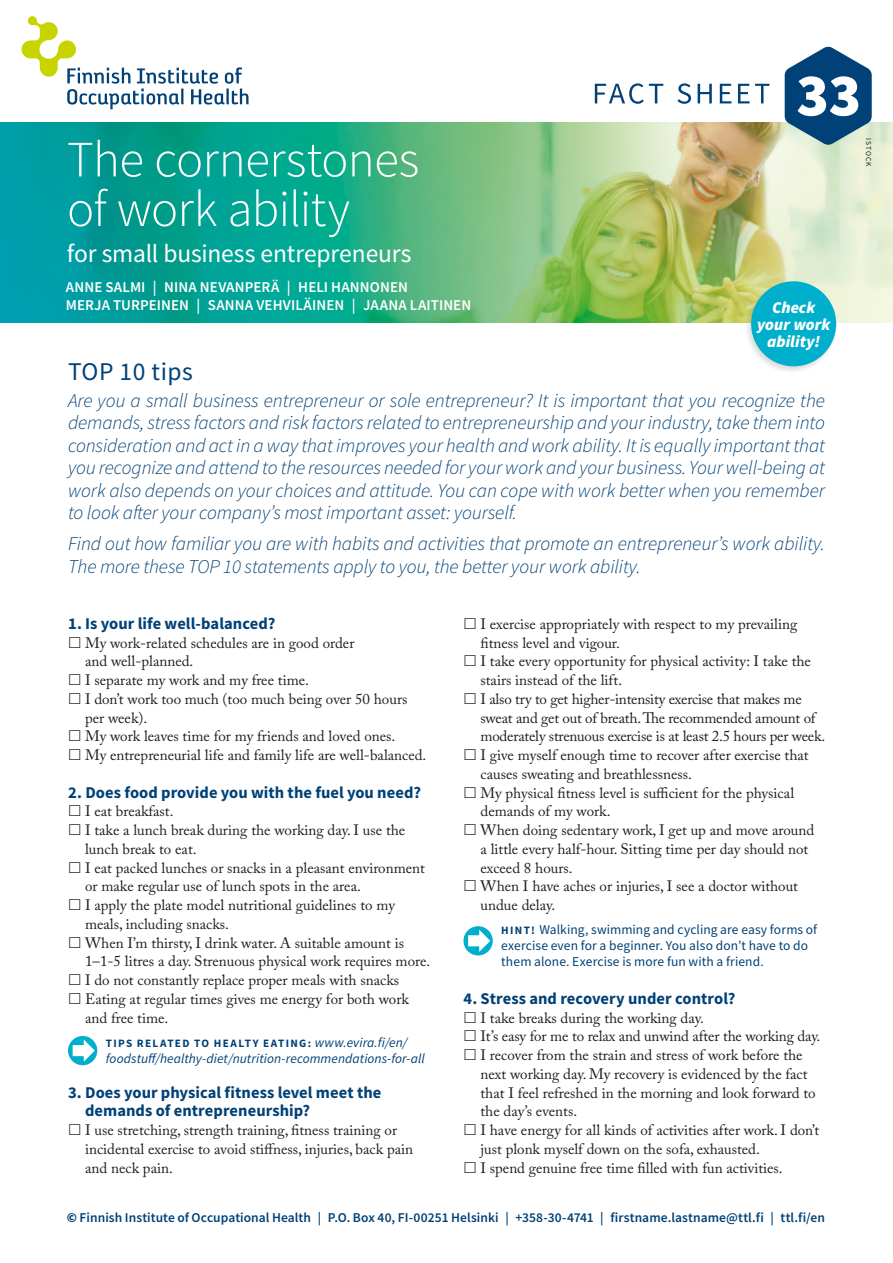
<style>
.page{position:relative;width:893px;height:1263px;background:#fff}
.page>*{position:absolute;margin:0;border:0;box-sizing:border-box;transform-origin:0 0}
.t1{font:900 60.6px "Source Sans Pro";color:#fff}
.t2{font:300 51px/49.5px "Source Sans Pro";letter-spacing:-.015em;color:#fff}
.t3{font:25.5px "Source Sans Pro";letter-spacing:-.005em;color:#fff}
.t4{font:25.5px "Source Sans Pro";letter-spacing:.02em;color:#004177}
.ingressi{font:italic 300 19.5px/22.5px "Source Sans Pro";letter-spacing:-.005em;color:#004177;text-align:justify}
.väliotsis{font:700 16.5px/18px "Source Sans Pro";letter-spacing:.005em;color:#004177}
.t5{font:italic 900 16.5px/16.5px "Source Sans Pro";color:#fff;text-align:center}
.t6{font:15px/18.8px "Adobe Caslon Pro";color:#1d1d1b}
.t7{font:600 15px/18px "Source Sans Pro";letter-spacing:.005em;color:#fff}
.vinkki{font:13.5px/15.8px "Source Sans Pro";letter-spacing:.005em;color:#004177}
.t8{font:600 13.5px "Source Sans Pro";letter-spacing:.005em;color:#004177}
.vinkki-2{font:italic 13.5px "Source Sans Pro";letter-spacing:.005em;color:#004177}
.vinkki-3{font:700 11.25px "Source Sans Pro";letter-spacing:.12em;color:#004177}
.vinkki-4{font:7.5px "Source Sans Pro";letter-spacing:.12em;color:#1d1d1b}
.s1{font-weight:400;font-style:italic;font-size:13.5px}
.s2{font-weight:700;font-size:11.25px}
.s3{font-weight:900}
</style>
<div class="page">
<img style="left:0;top:122px;width:893px;height:200px">
<svg style="left:785px;top:46px;width:87px;height:99px;background:#3a6d93"></svg>
<svg style="left:22px;top:16px;width:227px;height:93px"></svg>
<div style="left:744px;top:280px;width:94px;height:94px;background:#1d1d1b;opacity:.15"></div>
<div style="left:751px;top:281px;width:85px;height:85px;background:#00afcb;border-radius:50%"></div>
<svg style="left:68px;top:1036px;width:29px;height:29px"></svg>
<svg style="left:73px;top:1039px;width:22px;height:23px"></svg>
<svg style="left:463px;top:926px;width:30px;height:29px"></svg>
<svg style="left:468px;top:930px;width:22px;height:22px"></svg>
<svg style="left:595px;top:83px;width:174px;height:21px"></svg>
<p class="t2" style="left:67px;top:135px;width:354px">The cornerstones of work ability</p>
<p class="t3" style="left:67px;top:237px;width:346px">for small business entrepreneurs</p>
<p class="t7" style="left:66px;top:278px;width:407px">ANNE SALMI | NINA NEVANPERÄ | HELI HANNONEN<br>MERJA TURPEINEN | SANNA VEHVILÄINEN | JAANA LAITINEN</p>
<p class="t1" style="left:796px;top:53px;width:66px">33</p>
<p class="vinkki-4" style="left:873px;top:138px;width:30px;rotate:90deg">ISTOCK</p>
<p class="t5" style="left:757px;top:299px;width:75px">Check your work ability!</p>
<p class="t4" style="left:68px;top:355px;width:126px">TOP 10 tips</p>
<p class="ingressi" style="left:68px;top:389px;width:758px">Are you a small business entrepreneur or sole entrepreneur? It is important that you recognize the demands, stress factors and risk factors related to entrepreneurship and your industry, take them into consideration and act in a way that improves your health and work ability. It is equally important that you recognize and attend to the resources needed for your work and your business. Your well-being at work also depends on your choices and attitude. You can cope with work better when you remember to look after your company’s most important asset: yourself.</p>
<p class="ingressi" style="left:68px;top:532px;width:758px">Find out how familiar you are with habits and activities that promote an entrepreneur’s work ability.<br>The more these TOP 10 statements apply to you, the better your work ability.</p>
<p class="väliotsis" style="left:68px;top:614px;width:209px">1. Is your life well-balanced?</p>
<p class="t6" style="left:85px;top:633px;width:271px">My work-related schedules are in good order and well-planned.</p>
<p class="t6" style="left:85px;top:670px;width:225px">I separate my work and my free time.</p>
<p class="t6" style="left:85px;top:689px;width:324px">I don’t work too much (too much being over 50 hours per week).</p>
<p class="t6" style="left:85px;top:727px;width:312px">My work leaves time for my friends and loved ones.</p>
<p class="t6" style="left:85px;top:745px;width:343px">My entrepreneurial life and family life are well-balanced.</p>
<p class="väliotsis" style="left:68px;top:783px;width:354px">2. Does food provide you with the fuel you need?</p>
<p class="t6" style="left:85px;top:802px;width:90px">I eat breakfast.</p>
<p class="t6" style="left:85px;top:820px;width:322px">I take a lunch break during the working day. I use the lunch break to eat.</p>
<p class="t6" style="left:85px;top:858px;width:341px">I eat packed lunches or snacks in a pleasant environment or make regular use of lunch spots in the area.</p>
<p class="t6" style="left:85px;top:895px;width:311px">I apply the plate model nutritional guidelines to my meals, including snacks.</p>
<p class="t6" style="left:85px;top:933px;width:347px">When I’m thirsty, I drink water. A suitable amount is<br>1–1-5 litres a day. Strenuous physical work requires more.</p>
<p class="t6" style="left:85px;top:970px;width:316px">I do not constantly replace proper meals with snacks</p>
<p class="t6" style="left:85px;top:989px;width:325px">Eating at regular times gives me energy for both work and free time.</p>
<p class="vinkki-3" style="left:106px;top:1035px;width:303px">TIPS RELATED TO HEALTY EATING: <span class="s1">www.evira.fi/en/</span></p>
<p class="vinkki-2" style="left:106px;top:1049px;width:320px">foodstuff/healthy-diet/nutrition-recommendations-for-all</p>
<p class="väliotsis" style="left:85px;top:1083px;width:298px;text-indent:-17px">3. Does your physical fitness level meet the demands of entrepreneurship?</p>
<p class="t6" style="left:85px;top:1120px;width:330px">I use stretching, strength training, fitness training or incidental exercise to avoid stiffness, injuries, back pain and neck pain.</p>
<p class="t6" style="left:480px;top:614px;width:318px">I exercise appropriately with respect to my prevailing fitness level and vigour.</p>
<p class="t6" style="left:480px;top:652px;width:332px">I take every opportunity for physical activity: I take the stairs instead of the lift.</p>
<p class="t6" style="left:480px;top:689px;width:346px">I also try to get higher-intensity exercise that makes me sweat and get out of breath. The recommended amount of moderately strenuous exercise is at least 2.5 hours per week.</p>
<p class="t6" style="left:480px;top:745px;width:330px">I give myself enough time to recover after exercise that causes sweating and breathlessness.</p>
<p class="t6" style="left:480px;top:783px;width:315px">My physical fitness level is sufficient for the physical demands of my work.</p>
<p class="t6" style="left:480px;top:820px;width:335px">When doing sedentary work, I get up and move around a little every half-hour. Sitting time per day should not exceed 8 hours.</p>
<p class="t6" style="left:480px;top:877px;width:319px">When I have aches or injuries, I see a doctor without undue delay.</p>
<p class="vinkki" style="left:501px;top:922px;width:317px"><span class="s2">HINT!</span> Walking, swimming and cycling are easy forms of exercise even for a beginner. You also don’t have to do them alone. Exercise is more fun with a friend.</p>
<p class="väliotsis" style="left:463px;top:989px;width:273px">4. Stress and recovery under control?</p>
<p class="t6" style="left:480px;top:1008px;width:225px">I take breaks during the working day.</p>
<p class="t6" style="left:480px;top:1027px;width:341px">It’s easy for me to relax and unwind after the working day.</p>
<p class="t6" style="left:480px;top:1045px;width:337px">I recover from the strain and stress of work before the next working day. My recovery is evidenced by the fact that I feel refreshed in the morning and look forward to the day’s events.</p>
<p class="t6" style="left:480px;top:1120px;width:340px">I have energy for all kinds of activities after work. I don’t just plonk myself down on the sofa, exhausted.</p>
<p class="t6" style="left:480px;top:1158px;width:304px">I spend genuine free time filled with fun activities.</p>
<p class="t8" style="left:67px;top:1209px;width:759px"><span class="s3">©</span> Finnish Institute of Occupational Health | P.O. Box 40, FI-00251 Helsinki | +358-30-4741 | firstname.lastname@ttl.fi | ttl.fi/en</p>
</div>
